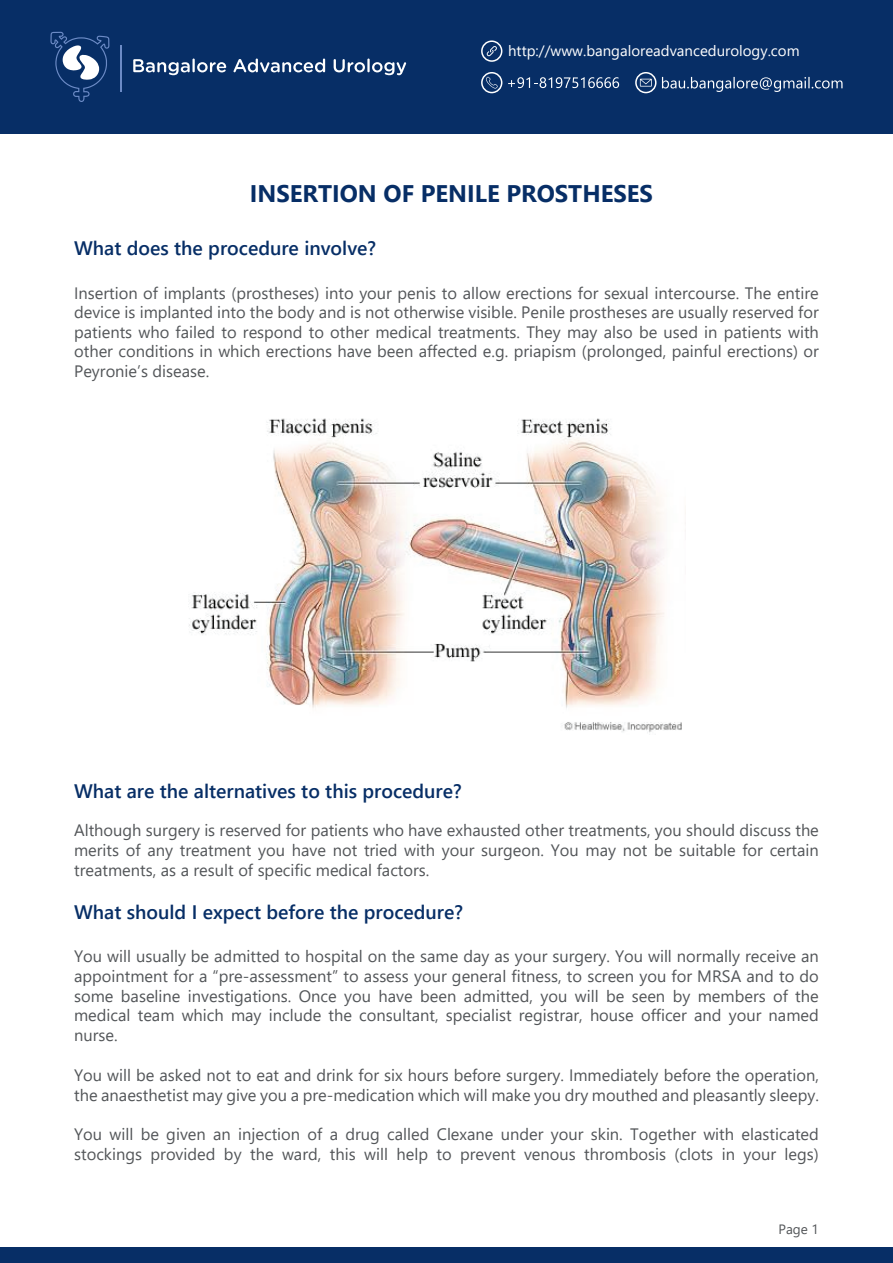
<style>
.page{position:relative;width:893px;height:1263px;background:#fff}
.page>*{position:absolute;margin:0;border:0;box-sizing:border-box;transform-origin:0 0}
.t1{font:700 24px "Segoe UI";color:#072e66}
.t2{font:600 19.5px "Segoe UI";color:#072e66}
.t3{font:16.5px/19.8px "Segoe UI";color:#535659;text-align:justify}
.t4{font:15px "Segoe UI";color:#fff}
.t5{font:13.5px "Segoe UI";color:#535659}
</style>
<div class="page">
<div style="left:0;top:0;width:893px;height:134px;background:#072e66"></div>
<svg style="left:133px;top:59px;width:93px;height:16px"></svg>
<svg style="left:233px;top:59px;width:92px;height:13px"></svg>
<svg style="left:334px;top:59px;width:72px;height:16px"></svg>
<svg style="left:50px;top:32px;width:59px;height:70px"></svg>
<hr style="left:120px;top:45px;width:1px;height:46px;background:#6c8bc6">
<div style="left:481px;top:40px;width:21px;height:22px;border:2px solid #fff;border-radius:50%"></div>
<svg style="left:486px;top:46px;width:11px;height:10px"></svg>
<div style="left:481px;top:72px;width:21px;height:21px;border:2px solid #fff;border-radius:50%"></div>
<svg style="left:486px;top:77px;width:12px;height:12px"></svg>
<svg style="left:508px;top:77px;width:111px;height:11px"></svg>
<div style="left:0;top:1247px;width:893px;height:16px;background:#072e66"></div>
<div style="left:635px;top:72px;width:21px;height:21px;border:2px solid #fff;border-radius:50%"></div>
<svg style="left:640px;top:79px;width:12px;height:8px"></svg>
<svg style="left:662px;top:77px;width:180px;height:15px"></svg>
<img style="left:189px;top:418px;width:493px;height:315px">
<p class="t4" style="left:508px;top:38px;width:293px">http://www.bangaloreadvancedurology.com</p>
<h1 class="t1" style="left:250px;top:174px;width:405px">INSERTION OF PENILE PROSTHESES</h1>
<p class="t2" style="left:74px;top:232px;width:304px">What does the procedure involve?</p>
<p class="t3" style="left:74px;top:283px;width:746px">Insertion of implants (prostheses) into your penis to allow erections for sexual intercourse. The entire device is implanted into the body and is not otherwise visible. Penile prostheses are usually reserved for patients who failed to respond to other medical treatments. They may also be used in patients with other conditions in which erections have been affected e.g. priapism (prolonged, painful erections) or Peyronie’s disease.</p>
<p class="t2" style="left:74px;top:776px;width:389px">What are the alternatives to this procedure?</p>
<p class="t3" style="left:74px;top:820px;width:746px">Although surgery is reserved for patients who have exhausted other treatments, you should discuss the merits of any treatment you have not tried with your surgeon. You may not be suitable for certain treatments, as a result of specific medical factors.</p>
<p class="t2" style="left:74px;top:896px;width:390px">What should I expect before the procedure?</p>
<p class="t3" style="left:74px;top:946px;width:746px">You will usually be admitted to hospital on the same day as your surgery. You will normally receive an appointment for a “pre-assessment” to assess your general fitness, to screen you for MRSA and to do some baseline investigations. Once you have been admitted, you will be seen by members of the medical team which may include the consultant, specialist registrar, house officer and your named nurse.</p>
<p class="t3" style="left:74px;top:1065px;width:746px">You will be asked not to eat and drink for six hours before surgery. Immediately before the operation, the anaesthetist may give you a pre-medication which will make you dry mouthed and pleasantly sleepy.</p>
<p class="t3" style="left:74px;top:1124px;width:746px">You will be given an injection of a drug called Clexane under your skin. Together with elasticated stockings provided by the ward, this will help to prevent venous thrombosis (clots in your legs)</p>
<p class="t5" style="left:778px;top:1218px;width:42px">Page 1</p>
</div>
